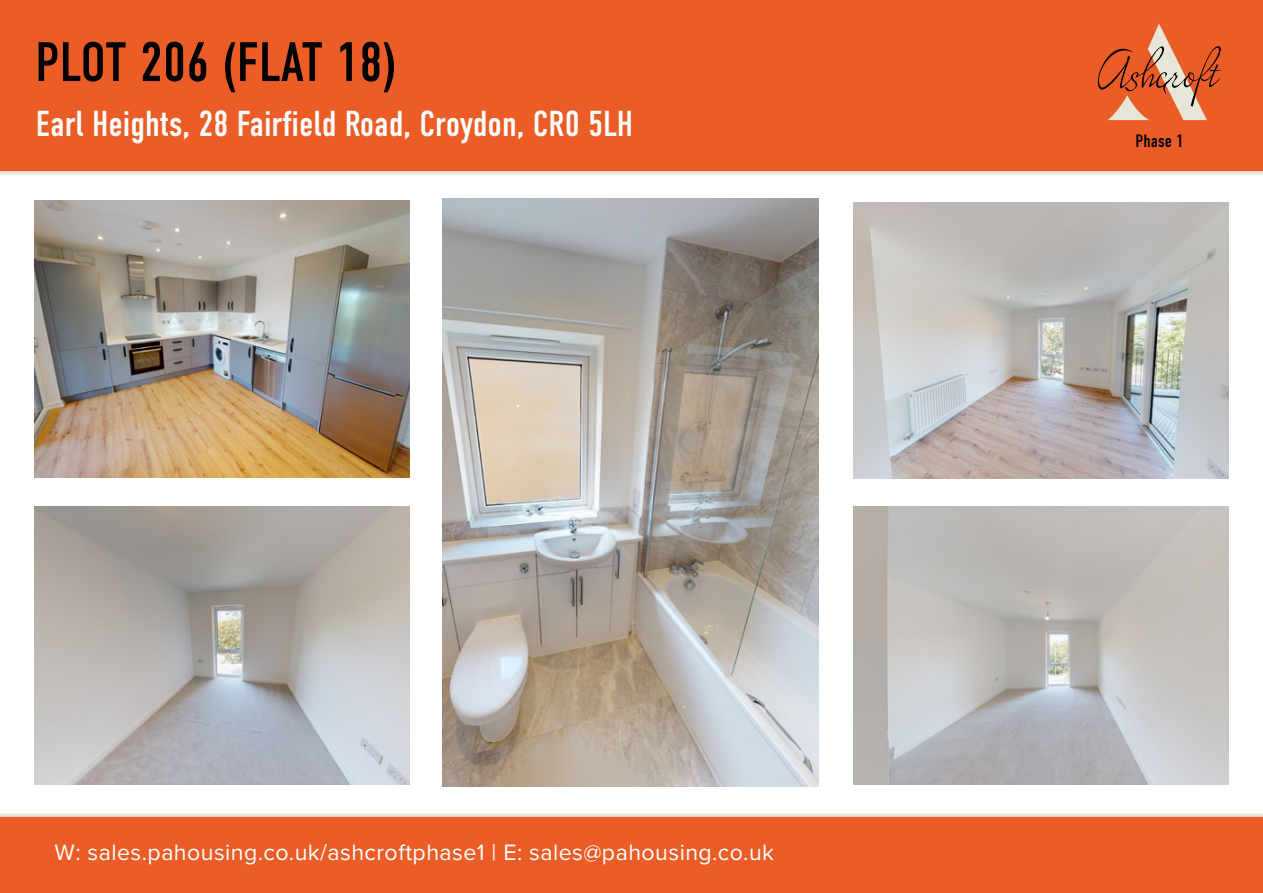
<style>
.page{position:relative;width:1263px;height:893px;background:#fff}
.page>*{position:absolute;margin:0;border:0;box-sizing:border-box;transform-origin:0 0}
.t1{font:55.5px "DIN Condensed";color:#000}
.t2{font:36px "DIN Condensed";color:#fff}
.t3{font:23.1px "Proxima Nova";letter-spacing:.02em;color:#fff}
.t4{font:18px "DIN Condensed";color:#000}
</style>
<div class="page">
<div style="left:0;top:0;width:1263px;height:174px;background:#eb5c26"></div>
<div style="left:0;top:814px;width:1263px;height:79px;background:#eb5c26"></div>
<img style="left:853px;top:507px;width:376px;height:278px">
<img style="left:34px;top:507px;width:376px;height:278px">
<img style="left:443px;top:198px;width:376px;height:589px">
<img style="left:34px;top:201px;width:376px;height:276px">
<img style="left:853px;top:202px;width:376px;height:277px">
<svg style="left:1098px;top:24px;width:123px;height:96px;background:#db7045"></svg>
<h1 class="t1" style="left:35px;top:31px;width:363px">PLOT 206 (FLAT 18)</h1>
<h2 class="t2" style="left:36px;top:103px;width:599px">Earl Heights, 28 Fairfield Road, Croydon, CR0 5LH</h2>
<p class="t3" style="left:55px;top:835px;width:721px">W: sales.pahousing.co.uk/ashcroftphase1 | E: sales@pahousing.co.uk</p>
<p class="t4" style="left:1136px;top:130px;width:49px">Phase 1</p>
</div>
